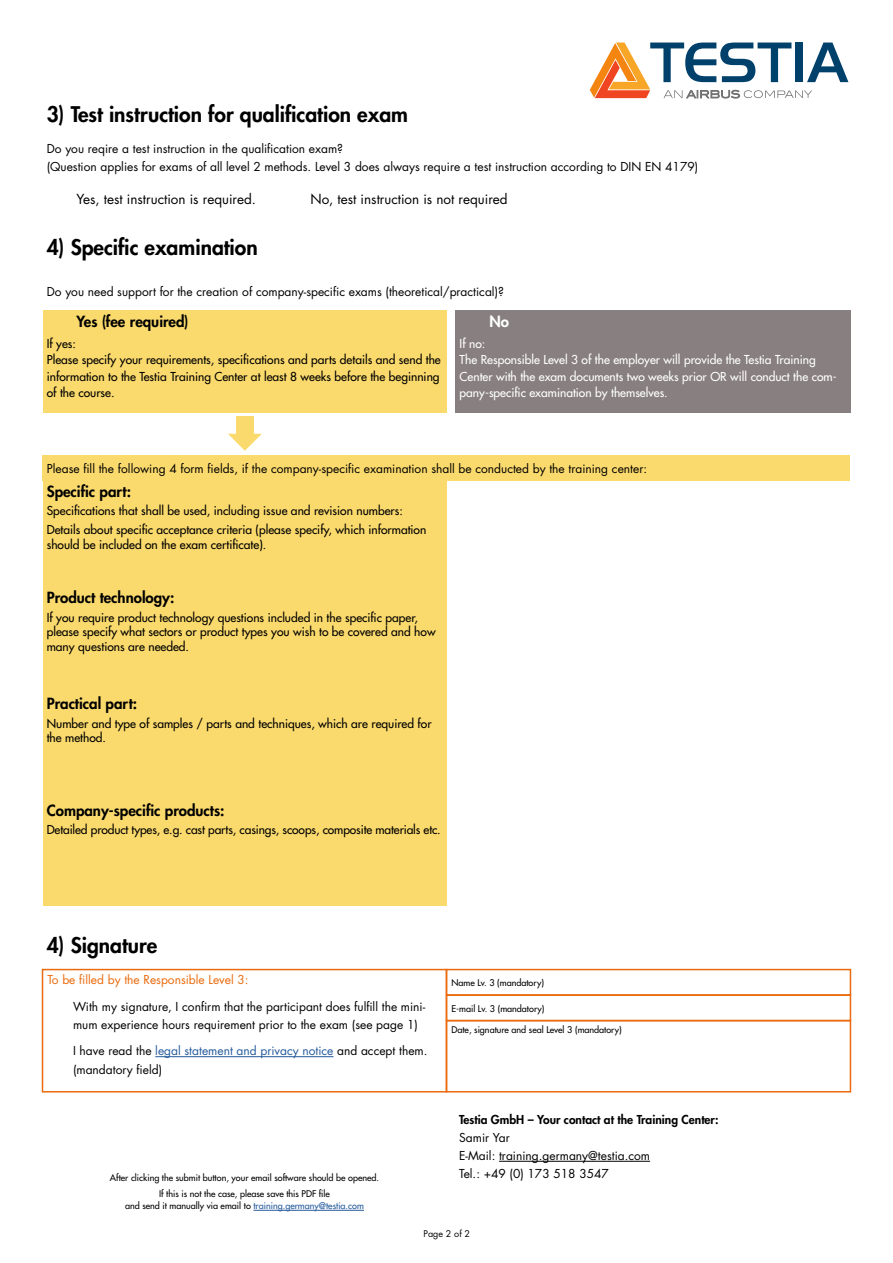
<style>
.page{position:relative;width:893px;height:1263px;background:#fff}
.page>*{position:absolute;margin:0;border:0;box-sizing:border-box;transform-origin:0 0}
.t1{font:800 21px "Futura Std";color:#000}
.t2{font:800 15px "Futura Std";color:#000}
.t3{font:800 15px "Futura Std";color:#fff}
.t4{font:13.5px "Futura Std";color:#000}
.t5{font:500 12px/14.4px "Futura Std";color:#000}
.t6{font:12px/18px "Futura Std";color:#000}
.t7{font:500 12px/16.5px "Futura Std";color:#fff}
.t8{font:800 12px "Futura Std";color:#000}
.t9{font:12px "Futura Std";color:#ea6a0d}
.t10{font:500 9px/12px "Futura Std";color:#000;text-align:center}
.t11{font:9px "Futura Std";color:#000}
.s1{color:#245a9c}
</style>
<div class="page">
<hr style="left:253px;top:1210px;width:111px;height:1px;background:#245a9c">
<div style="left:446px;top:1020px;width:405px;height:72px;border:2px solid #ea6a0d"></div>
<div style="left:446px;top:994px;width:405px;height:27px;border:2px solid #ea6a0d"></div>
<div style="left:446px;top:969px;width:405px;height:27px;border:2px solid #ea6a0d"></div>
<hr style="left:155px;top:1056px;width:178px;height:1px;background:#245a9c">
<div style="left:42px;top:969px;width:405px;height:123px;border:2px solid #ea6a0d"></div>
<div style="left:43px;top:799px;width:403px;height:106px;background:#fbda6d"></div>
<div style="left:43px;top:693px;width:403px;height:106px;background:#fbda6d"></div>
<div style="left:43px;top:586px;width:403px;height:107px;background:#fbda6d"></div>
<div style="left:43px;top:480px;width:403px;height:106px;background:#fbda6d"></div>
<div style="left:43px;top:455px;width:807px;height:25px;background:#fbda6d"></div>
<div style="left:455px;top:310px;width:396px;height:102px;background:#888080"></div>
<div style="left:236px;top:417px;width:17px;height:17px;background:#fbda6d"></div>
<svg style="left:228px;top:434px;width:34px;height:17px"></svg>
<div style="left:43px;top:310px;width:403px;height:102px;background:#fbda6d"></div>
<hr style="left:499px;top:1161px;width:151px;height:1px;background:#000">
<svg style="left:590px;top:43px;width:258px;height:56px"></svg>
<h1 class="t1" style="left:47px;top:100px;width:363px">3) Test instruction for qualification exam</h1>
<p class="t6" style="left:47px;top:140px;width:653px">Do you reqire a test instruction in the qualification exam?<br>(Question applies for exams of all level 2 methods. Level 3 does always require a test instruction according to DIN EN 4179)</p>
<p class="t4" style="left:77px;top:190px;width:181px">Yes, test instruction is required.</p>
<p class="t4" style="left:310px;top:190px;width:199px">No, test instruction is not required</p>
<h1 class="t1" style="left:47px;top:234px;width:213px">4) Specific examination</h1>
<p class="t6" style="left:47px;top:283px;width:459px">Do you need support for the creation of company-specific exams (theoretical/practical)?</p>
<p class="t2" style="left:77px;top:312px;width:114px">Yes (fee required)</p>
<p class="t5" style="left:47px;top:335px;width:396px;line-height:16.5px">If yes:<br>Please specify your requirements, specifications and parts details and send the information to the Testia Training Center at least 8 weeks before the beginning of the course.</p>
<p class="t3" style="left:489px;top:312px;width:21px">No</p>
<p class="t7" style="left:460px;top:335px;width:378px">If no:<br>The Responsible Level 3 of the employer will provide the Testia Training Center with the exam documents two weeks prior OR will conduct the com&shy;pany-specific examination by themselves.</p>
<p class="t6" style="left:47px;top:459px;width:602px">Please fill the following 4 form fields, if the company-specific examination shall be conducted by the training center:</p>
<p class="t2" style="left:47px;top:482px;width:86px">Specific part:</p>
<p class="t5" style="left:47px;top:502px;width:381px;line-height:18.6px">Specifications that shall be used, including issue and revision numbers:<br>Details about specific acceptance criteria (please specify, which information</p>
<p class="t5" style="left:47px;top:537px;width:221px">should be included on the exam certificate).</p>
<p class="t2" style="left:47px;top:588px;width:129px">Product technology:</p>
<p class="t5" style="left:47px;top:610px;width:390px">If you require product technology questions included in the specific paper, please specify what sectors or product types you wish to be covered and how many questions are needed.</p>
<p class="t2" style="left:47px;top:694px;width:92px">Practical part:</p>
<p class="t5" style="left:47px;top:716px;width:386px">Number and type of samples / parts and techniques, which are required for the method.</p>
<p class="t2" style="left:47px;top:801px;width:179px">Company-specific products:</p>
<p class="t5" style="left:47px;top:823px;width:395px">Detailed product types, e.g. cast parts, casings, scoops, composite materials etc.</p>
<h1 class="t1" style="left:47px;top:932px;width:112px">4) Signature</h1>
<p class="t9" style="left:48px;top:972px;width:203px">To be filled by the Responsible Level 3:</p>
<p class="t10" style="left:451px;top:977px;width:94px">Name Lv. 3 (mandatory)</p>
<p class="t6" style="left:73px;top:998px;width:354px">With my signature, I confirm that the participant does fulfill the mini&shy;mum experience hours requirement prior to the exam (see page 1)</p>
<p class="t6" style="left:73px;top:1042px;width:356px">I have read the <span class="s1">legal statement and privacy notice</span> and accept them. (mandatory field)</p>
<p class="t10" style="left:451px;top:1002px;width:94px">E-mail Lv. 3 (mandatory)</p>
<p class="t10" style="left:451px;top:1024px;width:172px">Date, signature and seal Level 3 (mandatory)</p>
<p class="t10" style="left:110px;top:1172px;width:271px">After clicking the submit button, your email software should be opened.</p>
<p class="t10" style="left:125px;top:1188px;width:240px">If this is not the case, please save this PDF file<br>and send it manually via email to <span class="s1">training.germany@testia.com</span></p>
<p class="t8" style="left:459px;top:1112px;width:261px">Testia GmbH – Your contact at the Training Center:</p>
<p class="t6" style="left:459px;top:1129px;width:192px">Samir Yar<br>E-Mail: training.germany@testia.com<br>Tel.: +49 (0) 173 518 3547</p>
<p class="t11" style="left:424px;top:1228px;width:48px">Page 2 of 2</p>
</div>
